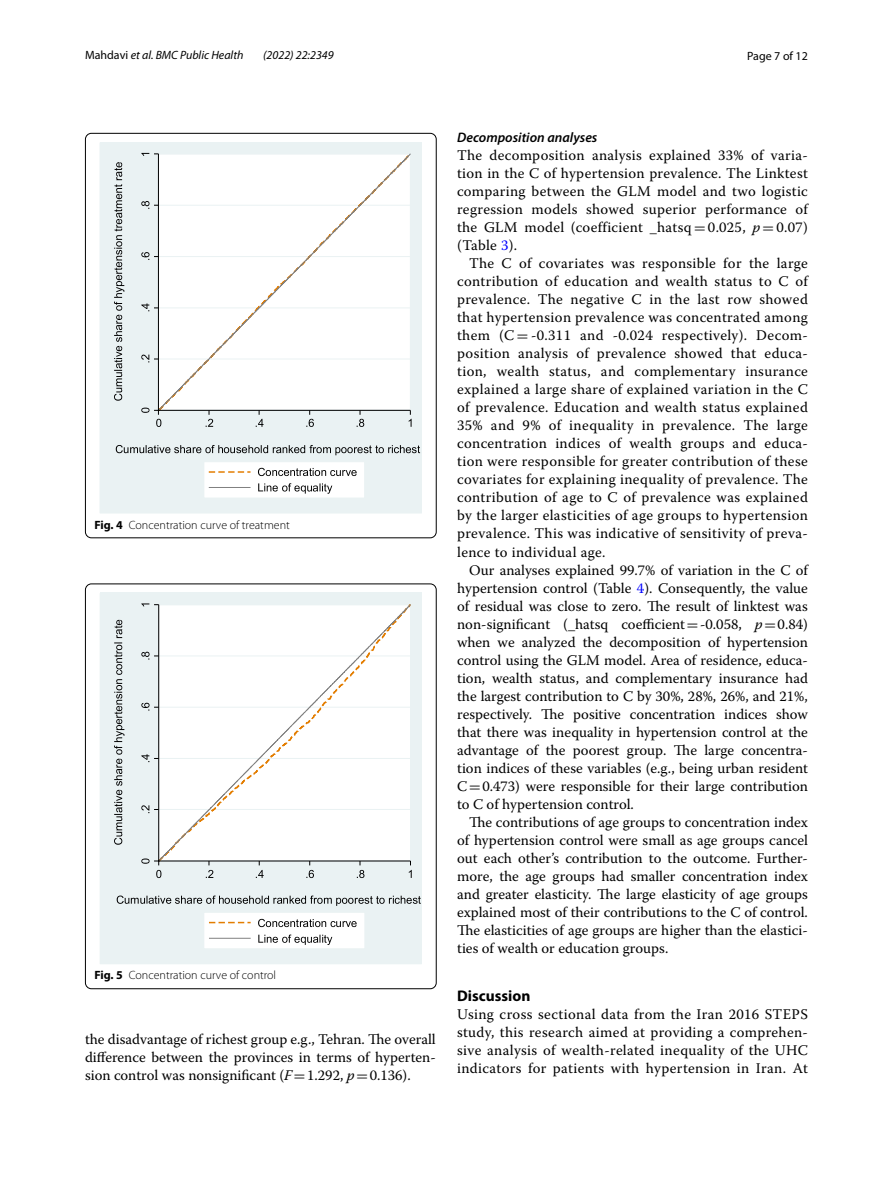
<style>
.page{position:relative;width:893px;height:1187px;background:#fff}
.page>*{position:absolute;margin:0;border:0;box-sizing:border-box;transform-origin:0 0}
.t1{font:700 15.45px "Myriad Pro";color:#000}
.t2{font:14.7px/18px "Warnock Pro";letter-spacing:.01em;color:#000;text-align:justify}
.t3{font:italic 600 13.8px "Myriad Pro";color:#000}
.t4{font:300 12px "Myriad Pro";color:#000}
.t5{font:italic 12px "Myriad Pro";color:#000}
.t6{font:12px "Myriad Pro";color:#000}
.s1{font-style:normal}
.s2{font-weight:700}
.s3{font-family:"Warnock Pro It 22"}
.s4{font-family:"MTSY"}
.s5{color:#00f}
</style>
<div class="page">
<div style="left:100px;top:143px;width:322px;height:370px;background:#eaf2f3"></div>
<div style="left:100px;top:142px;width:322px;height:371px;border:1px solid #eaf2f3"></div>
<div style="left:158px;top:153px;width:253px;height:257px;background:#fff"></div>
<hr style="left:158px;top:154px;width:1px;height:256px;background:#000">
<svg style="left:141px;top:354px;width:17px;height:8px"></svg>
<svg style="left:141px;top:303px;width:17px;height:8px"></svg>
<svg style="left:141px;top:252px;width:17px;height:8px"></svg>
<svg style="left:141px;top:201px;width:17px;height:8px"></svg>
<svg style="left:141px;top:153px;width:17px;height:3px"></svg>
<svg style="left:114px;top:162px;width:10px;height:238px"></svg>
<hr style="left:158px;top:410px;width:252px;height:1px;background:#000">
<svg style="left:141px;top:407px;width:20px;height:20px"></svg>
<svg style="left:206px;top:410px;width:7px;height:17px"></svg>
<svg style="left:256px;top:410px;width:8px;height:17px"></svg>
<svg style="left:306px;top:410px;width:8px;height:17px"></svg>
<svg style="left:357px;top:410px;width:7px;height:17px"></svg>
<svg style="left:409px;top:410px;width:3px;height:17px"></svg>
<svg style="left:116px;top:445px;width:304px;height:10px"></svg>
<div style="left:204px;top:461px;width:161px;height:37px;background:#fff;border:1px solid #eaf2f3"></div>
<svg style="left:209px;top:471px;width:41px;height:1px"></svg>
<hr style="left:209px;top:487px;width:41px;height:1px;background:#808080">
<svg style="left:258px;top:468px;width:99px;height:8px"></svg>
<svg style="left:258px;top:483px;width:74px;height:10px"></svg>
<div style="left:85px;top:133px;width:351px;height:405px;border:1px solid #000;border-radius:6px"></div>
<div style="left:100px;top:593px;width:322px;height:370px;background:#eaf2f3"></div>
<div style="left:100px;top:593px;width:322px;height:371px;border:1px solid #eaf2f3"></div>
<div style="left:159px;top:604px;width:252px;height:256px;background:#fff"></div>
<hr style="left:158px;top:604px;width:1px;height:256px;background:#000">
<svg style="left:141px;top:805px;width:18px;height:8px"></svg>
<svg style="left:141px;top:754px;width:18px;height:8px"></svg>
<svg style="left:141px;top:702px;width:18px;height:8px"></svg>
<svg style="left:141px;top:651px;width:18px;height:8px"></svg>
<svg style="left:141px;top:603px;width:18px;height:3px"></svg>
<svg style="left:114px;top:619px;width:11px;height:225px"></svg>
<hr style="left:159px;top:860px;width:251px;height:1px;background:#000">
<svg style="left:141px;top:858px;width:20px;height:20px"></svg>
<svg style="left:206px;top:860px;width:7px;height:17px"></svg>
<svg style="left:256px;top:860px;width:8px;height:17px"></svg>
<svg style="left:306px;top:860px;width:8px;height:18px"></svg>
<svg style="left:357px;top:860px;width:7px;height:18px"></svg>
<svg style="left:409px;top:860px;width:3px;height:17px"></svg>
<svg style="left:117px;top:895px;width:304px;height:10px"></svg>
<div style="left:203px;top:911px;width:162px;height:38px;background:#fff;border:1px solid #eaf2f3"></div>
<svg style="left:209px;top:921px;width:42px;height:2px"></svg>
<hr style="left:209px;top:937px;width:42px;height:1px;background:#808080">
<svg style="left:258px;top:918px;width:99px;height:9px"></svg>
<svg style="left:258px;top:934px;width:74px;height:10px"></svg>
<div style="left:85px;top:583px;width:351px;height:405px;border:1px solid #000;border-radius:6px"></div>
<p class="t5" style="left:85px;top:48px;width:160px"><span class="s1">Mahdavi</span> et al. BMC Public Health</p>
<p class="t5" style="left:263px;top:48px;width:72px">(2022) 22:2349</p>
<p class="t6" style="left:747px;top:48px;width:62px">Page 7 of 12</p>
<p class="t4" style="left:94px;top:518px;width:197px"><span class="s2">Fig. 4</span> Concentration curve of treatment</p>
<p class="t4" style="left:94px;top:968px;width:183px"><span class="s2">Fig. 5</span> Concentration curve of control</p>
<p class="t2" style="left:85px;top:1029px;width:352px">the disadvantage of richest group e.g., Tehran. The overall difference between the provinces in terms of hyperten&shy;sion control was nonsignificant (<span class="s3">F</span><span class="s4">=</span>1.292, <span class="s3">p</span><span class="s4">=</span>0.136).</p>
<p class="t3" style="left:457px;top:129px;width:142px">Decomposition analyses</p>
<p class="t2" style="left:457px;top:146px;width:352px">The decomposition analysis explained 33% of varia&shy;tion in the C of hypertension prevalence. The Linktest comparing between the GLM model and two logistic regression models showed superior performance of the GLM model (coefficient _hatsq <span class="s4">=</span> 0.025, <span class="s3">p</span> <span class="s4">=</span> 0.07) (Table <span class="s5">3</span>).</p>
<p class="t2" style="left:457px;top:254px;width:352px;text-indent:12px">The C of covariates was responsible for the large contribution of education and wealth status to C of prevalence. The negative C in the last row showed that hypertension prevalence was concentrated among them (C <span class="s4">=</span> -0.311 and -0.024 respectively). Decom&shy;position analysis of prevalence showed that educa&shy;tion, wealth status, and complementary insurance explained a large share of explained variation in the C of prevalence. Education and wealth status explained 35% and 9% of inequality in prevalence. The large concentration indices of wealth groups and educa&shy;tion were responsible for greater contribution of these covariates for explaining inequality of prevalence. The contribution of age to C of prevalence was explained by the larger elasticities of age groups to hypertension prevalence. This was indicative of sensitivity of preva&shy;lence to individual age.</p>
<p class="t2" style="left:457px;top:560px;width:352px;text-indent:12px">Our analyses explained 99.7% of variation in the C of hypertension control (Table <span class="s5">4</span>). Consequently, the value of residual was close to zero. The result of linktest was non-significant (_hatsq coefficient<span class="s4">=</span>-0.058, <span class="s3">p</span><span class="s4">=</span>0.84) when we analyzed the decomposition of hypertension control using the GLM model. Area of residence, educa&shy;tion, wealth status, and complementary insurance had the largest contribution to C by 30%, 28%, 26%, and 21%, respectively. The positive concentration indices show that there was inequality in hypertension control at the advantage of the poorest group. The large concentra&shy;tion indices of these variables (e.g., being urban resident C<span class="s4">=</span>0.473) were responsible for their large contribution to C of hypertension control.</p>
<p class="t2" style="left:457px;top:812px;width:352px;text-indent:12px">The contributions of age groups to concentration index of hypertension control were small as age groups cancel out each other’s contribution to the outcome. Further&shy;more, the age groups had smaller concentration index and greater elasticity. The large elasticity of age groups explained most of their contributions to the C of control.<br>The elasticities of age groups are higher than the elastici&shy;ties of wealth or education groups.</p>
<p class="t1" style="left:457px;top:985px;width:75px">Discussion</p>
<p class="t2" style="left:457px;top:1005px;width:352px">Using cross sectional data from the Iran 2016 STEPS study, this research aimed at providing a comprehen&shy;sive analysis of wealth-related inequality of the UHC indicators for patients with hypertension in Iran. At</p>
</div>
